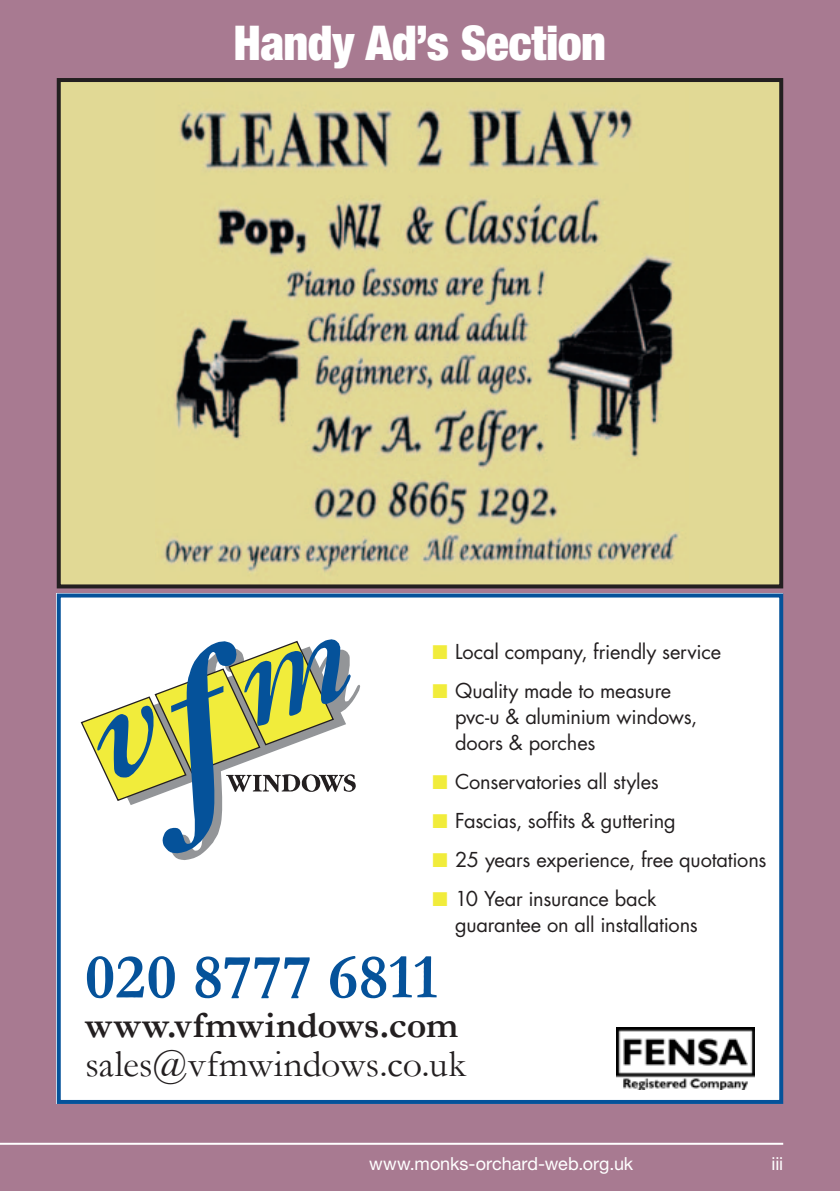
<style>
.page{position:relative;width:840px;height:1191px;background:#fff}
.page>*{position:absolute;margin:0;border:0;box-sizing:border-box;transform-origin:0 0}
.t1{font:700 64px "Garamond";letter-spacing:-.005em;color:#05529a}
.t2{font:900 condensed 48px "Helvetica Neue LT Std";letter-spacing:-.015em;color:#fff}
.t3{font:38px/39px "Garamond";letter-spacing:-.005em;color:#231f20}
.t4{font:20px/26px "Futura Std";letter-spacing:-.01em;color:#231f20}
.t5{font:18px "Helvetica Neue LT Std";color:#fff}
.s1{color:#f1ec3b}
.s2{font-weight:700}
</style>
<div class="page">
<div style="left:0;top:0;width:839px;height:1191px;background:#a87a91"></div>
<hr style="left:0;top:1142px;width:782px;height:2px;background:#fff">
<div style="left:59px;top:80px;width:721px;height:506px;background:#e1d995"></div>
<img style="left:164px;top:107px;width:515px;height:465px">
<div style="left:57px;top:78px;width:725px;height:510px;border:4px solid #231f20"></div>
<div style="left:57px;top:593px;width:725px;height:511px;background:#fff"></div>
<div style="left:57px;top:593px;width:725px;height:511px;border:4px solid #05529a"></div>
<svg style="left:80px;top:639px;width:280px;height:221px"></svg>
<img style="left:616px;top:1028px;width:138px;height:62px">
<h2 class="t2" style="left:233px;top:14px;width:374px">Handy Ad’s Section</h2>
<p class="t4" style="left:432px;top:638px;width:290px"><span class="s1">■</span> Local company, friendly service</p>
<p class="t4" style="left:455px;top:677px;width:243px;text-indent:-23px"><span class="s1">■</span> Quality made to measure pvc-u &amp; aluminium windows, doors &amp; porches</p>
<p class="t4" style="left:432px;top:768px;width:228px"><span class="s1">■</span> Conservatories all styles</p>
<p class="t4" style="left:432px;top:807px;width:244px"><span class="s1">■</span> Fascias, soffits &amp; guttering</p>
<p class="t4" style="left:432px;top:846px;width:335px"><span class="s1">■</span> 25 years experience, free quotations</p>
<p class="t4" style="left:455px;top:885px;width:244px;text-indent:-23px"><span class="s1">■</span> 10 Year insurance back guarantee on all installations</p>
<p class="t1" style="left:85px;top:939px;width:354px">020 8777 6811</p>
<p class="t3" style="left:85px;top:1004px;width:382px"><span class="s2">www.vfmwindows.com </span>sales@vfmwindows.co.uk</p>
<p class="t5" style="left:369px;top:1152px;width:266px">www.monks-orchard-web.org.uk</p>
<p class="t5" style="left:771px;top:1152px;width:13px">iii</p>
</div>
